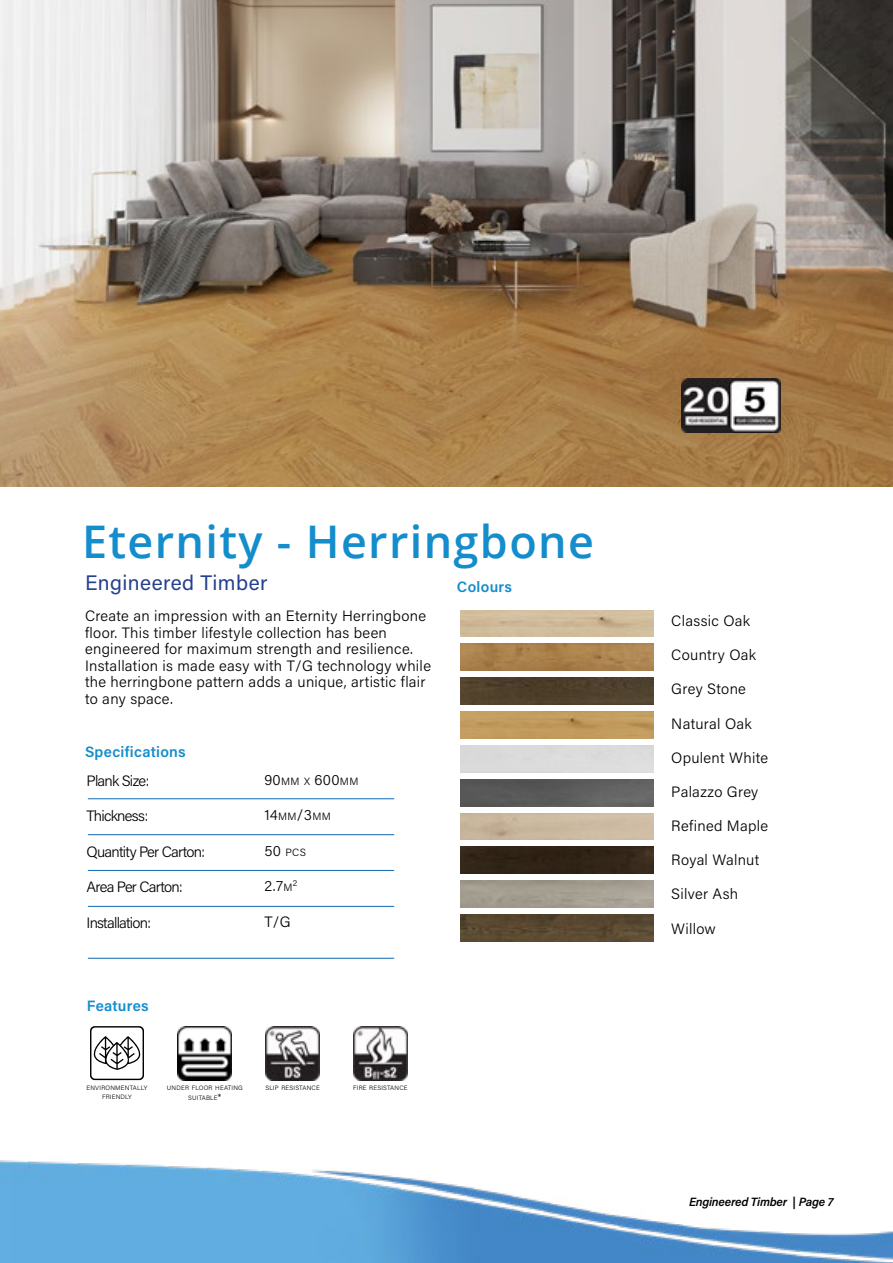
<style>
.page{position:relative;width:893px;height:1263px;background:#fff}
.page>*{position:absolute;margin:0;border:0;box-sizing:border-box;transform-origin:0 0}
.t1{font:600 45px "Open Sans";letter-spacing:.03em;color:#148dcd}
.t2{font:21px "Acumin Pro";letter-spacing:.02em;color:#25408f}
.t3{font:300 15px/16.5px "Acumin Pro";letter-spacing:.02em;color:#000}
.t4{font:300 15px "Acumin Pro";letter-spacing:-.05em;color:#000}
.t5{font:600 15px "Acumin Pro";letter-spacing:.02em;color:#148dcd}
.t6{font:300 15px "Acumin Pro";letter-spacing:.02em;color:#000}
.t7{font:italic 600 12px "Acumin Pro";letter-spacing:-.02em;color:#000}
.t8{font:300 10.5px "Acumin Pro";color:#000}
.t9{font:300 8.7px "Acumin Pro";color:#000}
.t10{font:300 6.3px/9px "Acumin Pro";letter-spacing:.03em;color:#000;text-align:center}
.s1{font-size:10.5px}
.s2{font-size:15px}
.s3{font-size:9px}
</style>
<div class="page">
<svg style="left:90px;top:1026px;width:54px;height:54px"></svg>
<img style="left:178px;top:1026px;width:54px;height:54px">
<img style="left:266px;top:1026px;width:54px;height:54px">
<img style="left:353px;top:1026px;width:54px;height:54px">
<img style="left:0;top:0;width:893px;height:486px">
<img style="left:681px;top:378px;width:100px;height:54px">
<img style="left:461px;top:678px;width:192px;height:26px">
<img style="left:461px;top:610px;width:192px;height:27px">
<img style="left:461px;top:644px;width:192px;height:27px">
<img style="left:461px;top:779px;width:192px;height:27px">
<img style="left:461px;top:712px;width:192px;height:26px">
<img style="left:461px;top:847px;width:192px;height:27px">
<img style="left:461px;top:914px;width:192px;height:27px">
<hr style="left:88px;top:798px;width:306px;height:1px;background:#1268b3">
<hr style="left:88px;top:834px;width:306px;height:1px;background:#1268b3">
<hr style="left:88px;top:870px;width:306px;height:1px;background:#1268b3">
<hr style="left:88px;top:906px;width:306px;height:1px;background:#1268b3">
<hr style="left:88px;top:958px;width:306px;height:1px;background:#1268b3">
<img style="left:0;top:1160px;width:893px;height:103px">
<h1 class="t1" style="left:82px;top:511px;width:513px">Eternity - Herringbone</h1>
<h2 class="t2" style="left:85px;top:569px;width:184px">Engineered Timber</h2>
<p class="t3" style="left:85px;top:607px;width:347px">Create an impression with an Eternity Herringbone floor. This timber lifestyle collection has been engineered for maximum strength and resilience.<br>Installation is made easy with T/G technology while the herringbone pattern adds a unique, artistic flair to any space.</p>
<p class="t5" style="left:85px;top:741px;width:102px">Specifications</p>
<p class="t4" style="left:87px;top:770px;width:64px">Plank Size:</p>
<p class="t4" style="left:87px;top:806px;width:63px">Thickness:</p>
<p class="t4" style="left:87px;top:841px;width:120px">Quantity Per Carton:</p>
<p class="t4" style="left:87px;top:877px;width:98px">Area Per Carton:</p>
<p class="t4" style="left:87px;top:912px;width:66px">Installation:</p>
<p class="t6" style="left:264px;top:769px;width:96px">90<span class="s1">MM X</span> 600<span class="s1">MM</span></p>
<p class="t6" style="left:264px;top:805px;width:68px">14<span class="s1">MM</span>/3<span class="s1">MM</span></p>
<p class="t8" style="left:264px;top:845px;width:43px"><span class="s2">50</span> PCS</p>
<p class="t6" style="left:264px;top:876px;width:30px">2.7<span class="s1">M</span></p>
<p class="t9" style="left:293px;top:877px;width:6px">2</p>
<p class="t6" style="left:264px;top:911px;width:26px">T/G</p>
<p class="t5" style="left:457px;top:576px;width:57px">Colours</p>
<p class="t5" style="left:87px;top:995px;width:64px">Features</p>
<p class="t10" style="left:87px;top:1082px;width:62px">ENVIRONMENTALLY<br>FRIENDLY</p>
<p class="t10" style="left:167px;top:1082px;width:77px;line-height:10.5px">UNDER FLOOR HEATING<br>SUITABLE<span class="s3">*</span></p>
<p class="t10" style="left:265px;top:1082px;width:56px">SLIP RESISTANCE</p>
<p class="t10" style="left:353px;top:1082px;width:56px">FIRE RESISTANCE</p>
<p class="t3" style="left:671px;top:612px;width:80px">Classic Oak</p>
<p class="t3" style="left:671px;top:646px;width:86px">Country Oak</p>
<p class="t3" style="left:671px;top:680px;width:76px">Grey Stone</p>
<p class="t3" style="left:671px;top:714px;width:82px">Natural Oak</p>
<p class="t3" style="left:671px;top:749px;width:98px">Opulent White</p>
<p class="t3" style="left:671px;top:783px;width:88px">Palazzo Grey</p>
<p class="t3" style="left:671px;top:817px;width:98px">Refined Maple</p>
<p class="t3" style="left:671px;top:851px;width:90px">Royal Walnut</p>
<p class="t3" style="left:671px;top:885px;width:68px">Silver Ash</p>
<p class="t3" style="left:671px;top:919px;width:46px">Willow</p>
<p class="t7" style="left:689px;top:1193px;width:146px">Engineered Timber | Page 7</p>
</div>
